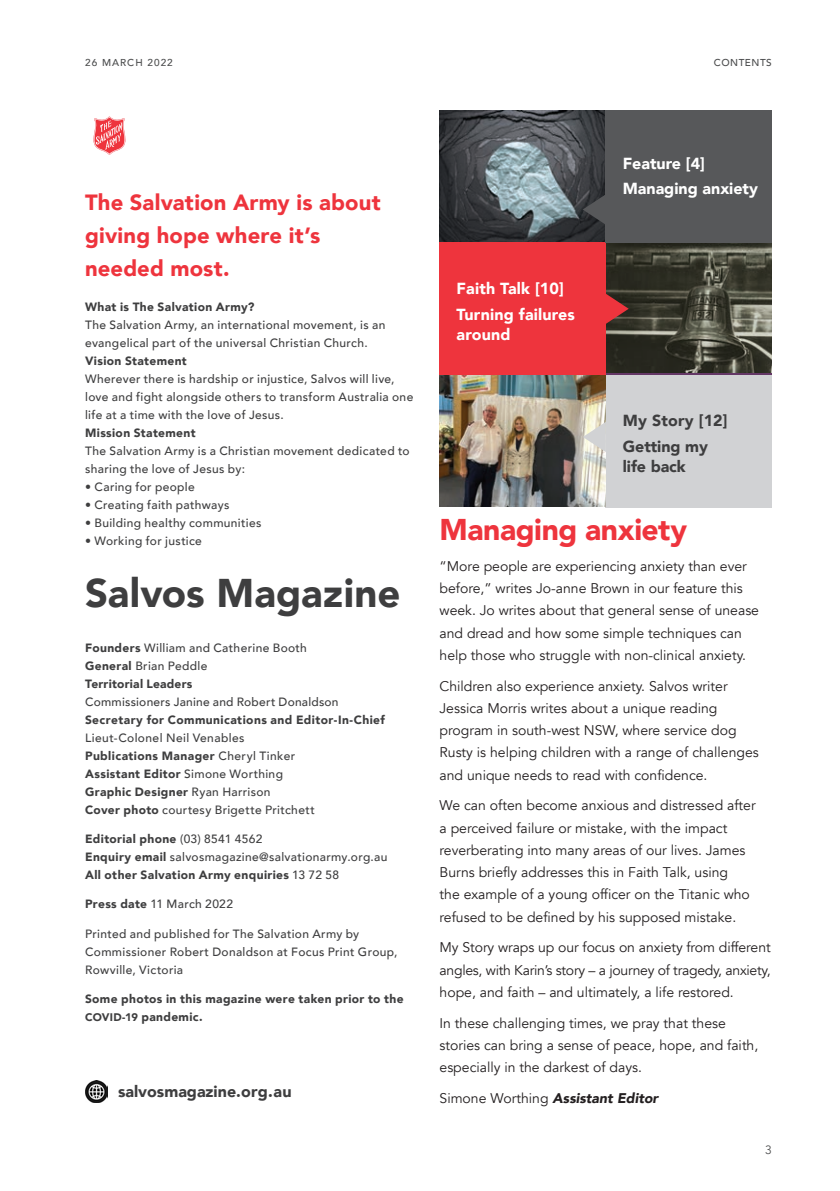
<style>
.page{position:relative;width:840px;height:1191px;background:#fff}
.page>*{position:absolute;margin:0;border:0;box-sizing:border-box;transform-origin:0 0}
.t1{font:900 40px "Avenir";color:#3e3e3f}
.Salvos_Header{font:900 30px "Avenir";letter-spacing:-.01em;color:#ee343d}
.Salvos_Header-2{font:900 22px/33px "Avenir";letter-spacing:.005em;color:#ee343d}
.Contents{font:900 16px/20px "Avenir";color:#fff}
.Contents-2{font:900 16px/20px "Avenir";letter-spacing:-.005em;color:#3e3e3f}
.Gotham_Book_Body_Tex{font:900 16px "Avenir";color:#3e3e3f}
.Editorial_text{font:14px/22.2px "Avenir";color:#231f20}
.Editorial_text-2{font:italic 900 14px "Avenir";color:#231f20}
.Editorial_Details{font:500 12px/18px "Avenir";letter-spacing:.03em;color:#3e3e3f}
.Editorial_Details-2{font:900 12px/18px "Avenir";letter-spacing:.03em;color:#3e3e3f}
.t2{font:12px "Avenir";color:#4b4c4d}
.Page_name_-_Right{font:500 10px "Avenir";letter-spacing:.05em;color:#4b4c4d}
.s1{font-weight:900}
.s2{font-weight:500}
.s3{font-size:11px}
.s4{font-weight:400;font-style:normal}
</style>
<div class="page">
<svg style="left:93px;top:117px;width:32px;height:38px"></svg>
<img style="left:85px;top:1080px;width:22px;height:22px">
<div style="left:605px;top:243px;width:166px;height:132px;background:linear-gradient(to right,#643766,#643766)"></div>
<img style="left:605px;top:243px;width:166px;height:129px">
<div style="left:605px;top:375px;width:166px;height:132px;background:#d1d2d4"></div>
<img style="left:439px;top:375px;width:166px;height:132px">
<img style="left:439px;top:110px;width:166px;height:133px">
<div style="left:439px;top:243px;width:166px;height:132px;background:#ee343d"></div>
<div style="left:605px;top:110px;width:166px;height:133px;background:#57585a"></div>
<svg style="left:605px;top:293px;width:23px;height:31px"></svg>
<svg style="left:582px;top:422px;width:23px;height:30px"></svg>
<svg style="left:582px;top:194px;width:23px;height:31px"></svg>
<p class="Page_name_-_Right" style="left:85px;top:54px;width:36px">26 March</p>
<p class="Page_name_-_Right" style="left:147px;top:54px;width:27px">2022</p>
<p class="Page_name_-_Right" style="left:713px;top:54px;width:59px">CONTENTS</p>
<p class="Salvos_Header-2" style="left:85px;top:185px;width:297px">The Salvation Army is about giving hope where it’s needed most.</p>
<p class="Editorial_Details-2" style="left:85px;top:297px;width:171px">What is The Salvation Army?</p>
<p class="Editorial_Details" style="left:85px;top:315px;width:301px">The Salvation Army, an international movement, is an evangelical part of the universal Christian Church.</p>
<p class="Editorial_Details-2" style="left:85px;top:351px;width:103px">Vision Statement</p>
<p class="Editorial_Details" style="left:85px;top:369px;width:329px">Wherever there is hardship or injustice, Salvos will live, love and fight alongside others to transform Australia one life at a time with the love of Jesus.</p>
<p class="Editorial_Details-2" style="left:85px;top:423px;width:112px">Mission Statement</p>
<p class="Editorial_Details" style="left:85px;top:441px;width:326px">The Salvation Army is a Christian movement dedicated to sharing the love of Jesus by:</p>
<p class="Editorial_Details" style="left:85px;top:477px;width:111px">• Caring for people</p>
<p class="Editorial_Details" style="left:85px;top:495px;width:146px">• Creating faith pathways</p>
<p class="Editorial_Details" style="left:85px;top:513px;width:178px">• Building healthy communities</p>
<p class="Editorial_Details" style="left:85px;top:531px;width:118px">• Working for justice</p>
<p class="t1" style="left:85px;top:558px;width:316px">Salvos Magazine</p>
<p class="Editorial_Details" style="left:85px;top:638px;width:301px"><span class="s1">Founders</span> William and Catherine Booth<br><span class="s1">General</span> Brian Peddle<br><span class="s1">Territorial Leaders<br></span>Commissioners Janine and Robert Donaldson <span class="s1">Secretary for Communications and Editor-In-Chief </span>Lieut-Colonel Neil Venables<br><span class="s1">Publications Manager</span> Cheryl Tinker<br><span class="s1">Assistant Editor</span> Simone Worthing<br><span class="s1">Graphic Designer</span> Ryan Harrison<br><span class="s1">Cover photo</span> courtesy Brigette Pritchett</p>
<p class="Editorial_Details-2" style="left:85px;top:829px;width:304px">Editorial phone <span class="s2">(03) 8541 4562<br></span>Enquiry email <span class="s2">salvosmagazine@salvationarmy.org.au<br></span>All other Salvation Army enquiries <span class="s2">13 72 58</span></p>
<p class="Editorial_Details" style="left:85px;top:894px;width:149px"><span class="s1">Press date</span> 11 March 2022</p>
<p class="Editorial_Details" style="left:85px;top:924px;width:314px">Printed and published for The Salvation Army by<br>Commissioner Robert Donaldson at Focus Print Group,<br>Rowville, Victoria</p>
<p class="Editorial_Details-2" style="left:85px;top:989px;width:320px">Some photos in this magazine were taken prior to the<br><span class="s3">COVID-19</span> pandemic.</p>
<p class="Gotham_Book_Body_Tex" style="left:118px;top:1077px;width:175px">salvosmagazine.org.au</p>
<p class="Contents" style="left:456px;top:278px;width:109px">Faith Talk [10]</p>
<p class="Contents" style="left:456px;top:304px;width:120px">Turning failures around</p>
<p class="Contents" style="left:622px;top:153px;width:84px">Feature [4]</p>
<p class="Contents" style="left:622px;top:178px;width:137px">Managing anxiety</p>
<p class="Contents-2" style="left:622px;top:410px;width:106px">My Story [12]</p>
<p class="Contents-2" style="left:622px;top:436px;width:86px">Getting my life back</p>
<p class="Salvos_Header" style="left:439px;top:504px;width:249px">Managing anxiety</p>
<p class="Editorial_text" style="left:439px;top:555px;width:321px">“More people are experiencing anxiety than ever before,” writes Jo-anne Brown in our feature this week. Jo writes about that general sense of unease and dread and how some simple techniques can help those who struggle with non-clinical anxiety.</p>
<p class="Editorial_text" style="left:439px;top:675px;width:320px">Children also experience anxiety. Salvos writer Jessica Morris writes about a unique reading program in south-west NSW, where service dog Rusty is helping children with a range of challenges and unique needs to read with confidence.</p>
<p class="Editorial_text" style="left:439px;top:794px;width:317px">We can often become anxious and distressed after a perceived failure or mistake, with the impact reverberating into many areas of our lives. James Burns briefly addresses this in Faith Talk, using<br>the example of a young officer on the Titanic who refused to be defined by his supposed mistake.</p>
<p class="Editorial_text" style="left:439px;top:936px;width:332px;text-align:justify">My Story wraps up our focus on anxiety from different angles, with Karin’s story – a journey of tragedy, anxiety, hope, and faith – and ultimately, a life restored.</p>
<p class="Editorial_text" style="left:439px;top:1012px;width:320px">In these challenging times, we pray that these stories can bring a sense of peace, hope, and faith, especially in the darkest of days.</p>
<p class="Editorial_text-2" style="left:439px;top:1086px;width:220px"><span class="s4">Simone Worthing</span> Assistant Editor</p>
<p class="t2" style="left:764px;top:1142px;width:8px">3</p>
</div>
